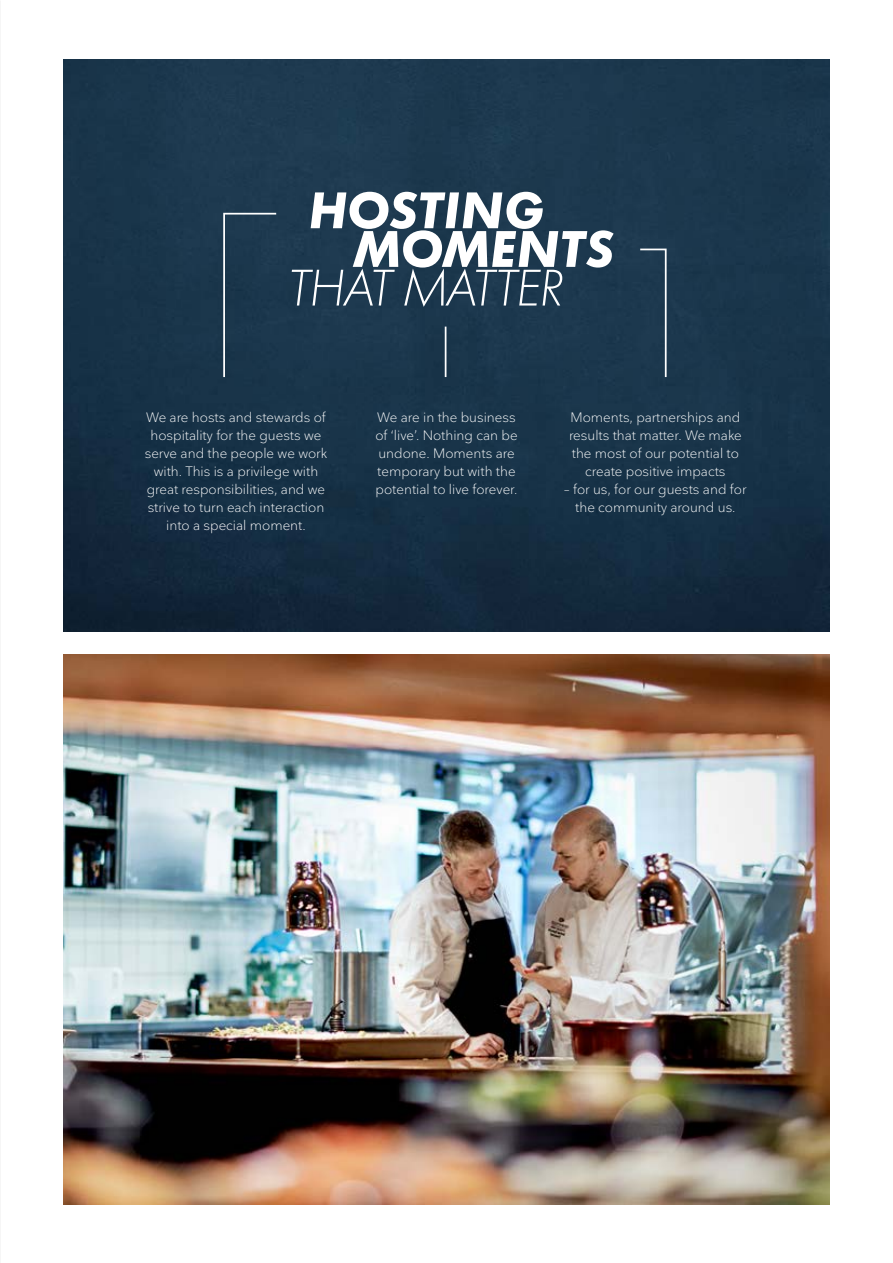
<style>
.page{position:relative;width:893px;height:1263px;background:#fff}
.page>*{position:absolute;margin:0;border:0;box-sizing:border-box;transform-origin:0 0}
.t1{font:italic 700 53.7px "Futura PT";letter-spacing:.01em;color:#fff}
.t2{font:italic 300 53.7px "Futura PT";letter-spacing:-.03em;color:#fff}
.t3{font:300 13.5px/18px "Nationale";color:#fff;text-align:center}
</style>
<div class="page">
<img style="left:64px;top:654px;width:765px;height:550px">
<img style="left:64px;top:59px;width:765px;height:572px">
<div style="left:222px;top:212px;width:56px;height:167px;background:#1b374d"></div>
<svg style="left:638px;top:248px;width:29px;height:131px;background:#2c465b"></svg>
<hr style="left:445px;top:327px;width:1px;height:50px;background:#fff">
<p class="t1" style="left:308px;top:177px;width:237px">HOSTING</p>
<p class="t1" style="left:351px;top:216px;width:264px">MOMENTS</p>
<p class="t2" style="left:287px;top:257px;width:278px">THAT MATTER</p>
<p class="t3" style="left:145px;top:408px;width:184px">We are hosts and stewards of hospitality for the guests we serve and the people we work with. This is a privilege with great responsibilities, and we strive to turn each interaction into a special moment.</p>
<p class="t3" style="left:569px;top:408px;width:174px">Moments, partnerships and results that matter. We make the most of our potential to create positive impacts</p>
<p class="t3" style="left:377px;top:408px;width:140px">We are in the business</p>
<p class="t3" style="left:375px;top:426px;width:144px;text-align:left">of ‘live’. Nothing can be undone. Moments are</p>
<p class="t3" style="left:376px;top:462px;width:143px;text-align:left">temporary but with the potential to live forever.</p>
<p class="t3" style="left:564px;top:480px;width:184px">– for us, for our guests and for the community around us.</p>
</div>
